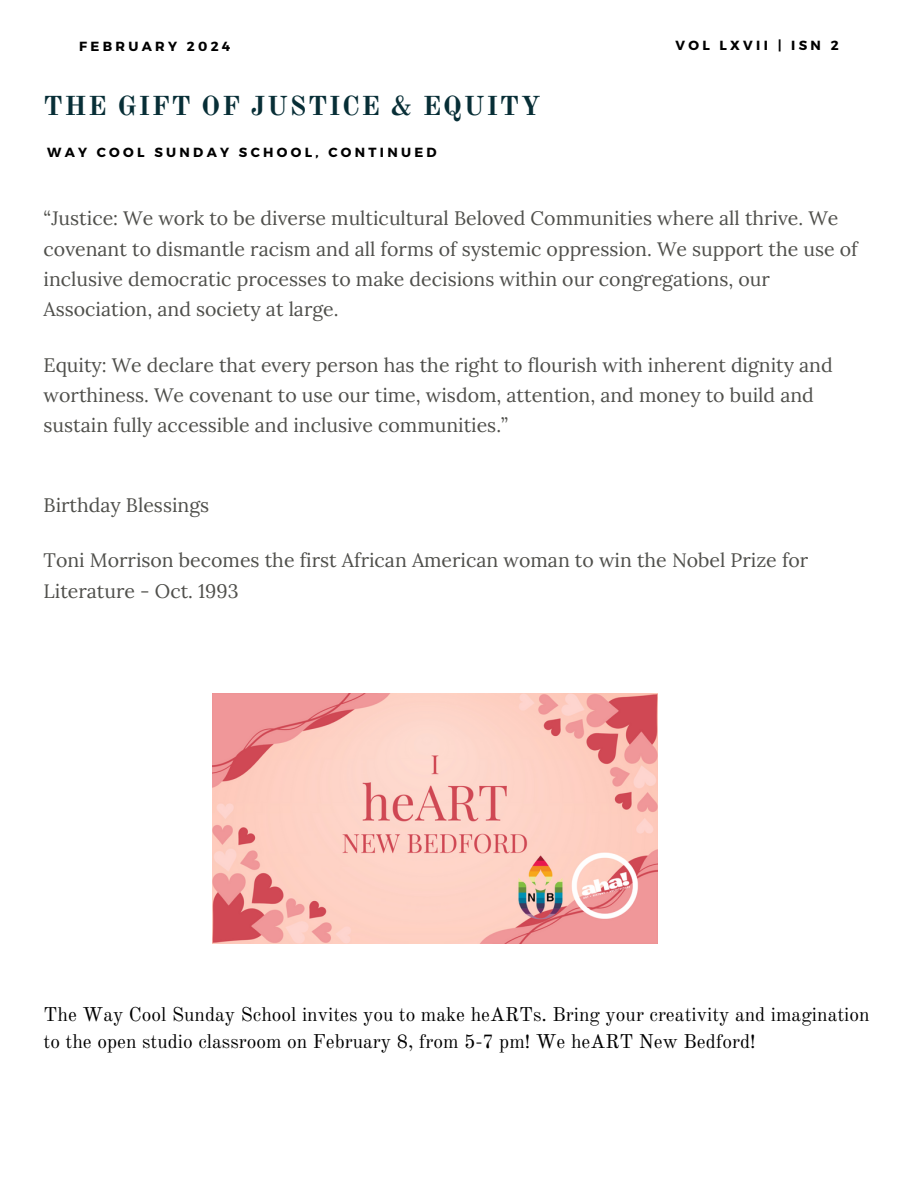
<style>
.page{position:relative;width:918px;height:1188px;background:#fff}
.page>*{position:absolute;margin:0;border:0;box-sizing:border-box;transform-origin:0 0}
.t1{font:700 26.85px "Old Standard";letter-spacing:.06em;color:#072e36}
.t2{font:19.5px/30.3px "Lora";color:#4f4f4b}
.t3{font:19.5px/27px "Old Standard";color:#000}
.t4{font:700 13.2px "Montserrat";letter-spacing:.25em;color:#000}
</style>
<div class="page">
<img style="left:213px;top:694px;width:444px;height:250px">
<p class="t4" style="left:79px;top:38px;width:153px">FEBRUARY 2024</p>
<p class="t4" style="left:676px;top:37px;width:165px">VOL LXVII | ISN 2</p>
<h1 class="t1" style="left:44px;top:90px;width:498px">THE GIFT OF JUSTICE &amp; EQUITY</h1>
<p class="t4" style="left:47px;top:144px;width:391px">WAY COOL SUNDAY SCHOOL, CONTINUED</p>
<p class="t2" style="left:44px;top:203px;width:816px">“Justice: We work to be diverse multicultural Beloved Communities where all thrive. We covenant to dismantle racism and all forms of systemic oppression. We support the use of inclusive democratic processes to make decisions within our congregations, our Association, and society at large.</p>
<p class="t2" style="left:44px;top:349px;width:791px">Equity: We declare that every person has the right to flourish with inherent dignity and worthiness. We covenant to use our time, wisdom, attention, and money to build and sustain fully accessible and inclusive communities.”</p>
<p class="t2" style="left:44px;top:490px;width:167px">Birthday Blessings</p>
<p class="t2" style="left:44px;top:545px;width:766px">Toni Morrison becomes the first African American woman to win the Nobel Prize for<br>Literature - Oct. 1993</p>
<p class="t3" style="left:44px;top:1001px;width:828px">The Way Cool Sunday School invites you to make heARTs. Bring your creativity and imagination to the open studio classroom on February 8, from 5-7 pm! We heART New Bedford!</p>
</div>
